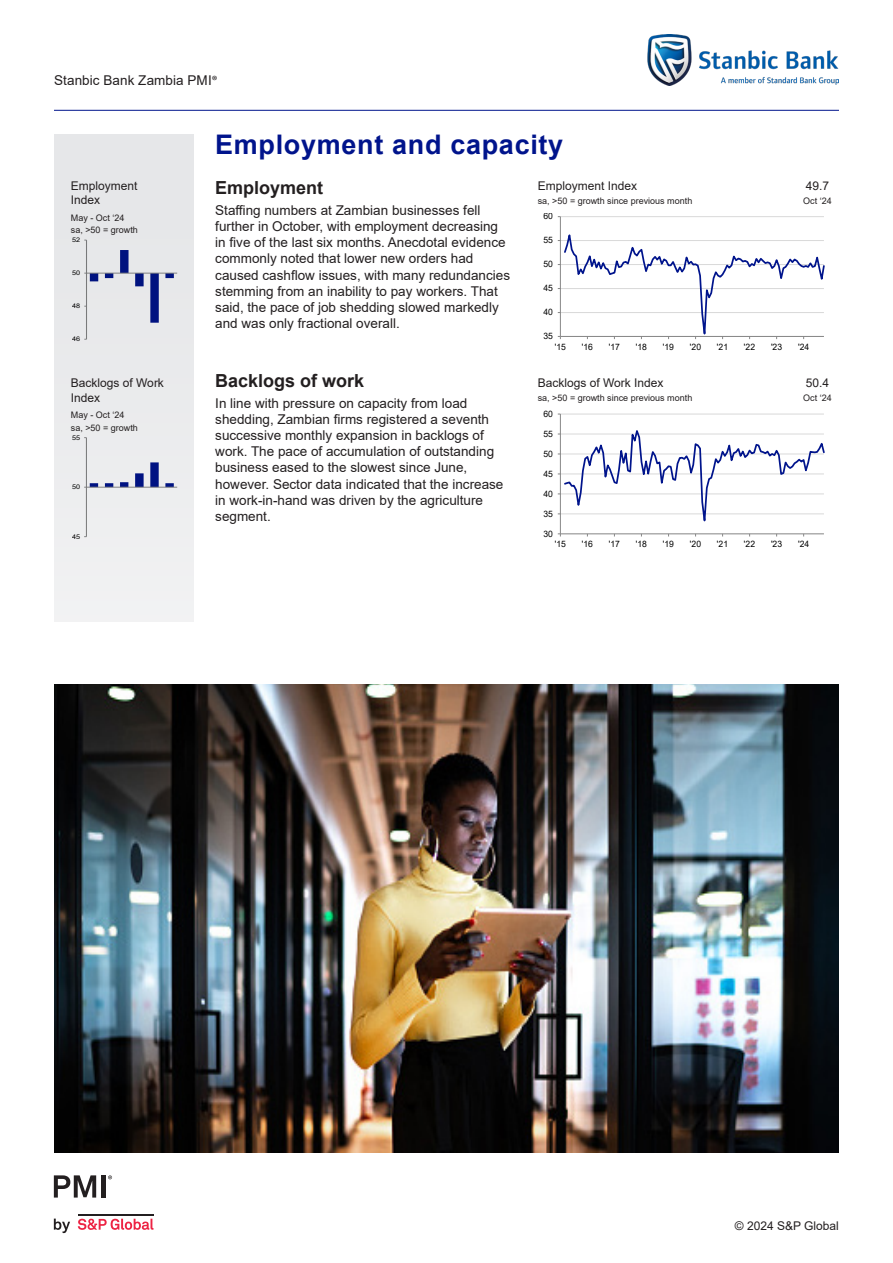
<style>
.page{position:relative;width:893px;height:1263px;background:#fff}
.page>*{position:absolute;margin:0;border:0;box-sizing:border-box;transform-origin:0 0}
.Section_header{font:700 27px "Arial";letter-spacing:.025em;color:#00148c}
.Subheader{font:700 18px "Arial";color:#231f20}
.Body_copy{font:13.5px/16.2px "Arial";color:#231f20}
.Bar_title{font:12px/14.4px "Arial";color:#231f20}
.Chart_title{font:12px "Arial";color:#231f20}
.Latest_figure{font:12px "Arial";color:#231f20}
.Axis_title{font:9px "Arial";color:#231f20}
.Last_six_months{font:9px "Arial";color:#231f20}
.Latest_month{font:9px "Arial";color:#231f20}
.t1{font:8.85px "Arial";color:#000}
.t2{font:6.45px "Arial";color:#000;scale:1.12 1}
.t3{font:6.3px "Arial";color:#000;scale:1.15 1}
.s1{font-family:"Myriad Pro"}
</style>
<div class="page">
<hr style="left:54px;top:110px;width:785px;height:1px;background:#00148c">
<img style="left:648px;top:34px;width:191px;height:51px">
<div style="left:54px;top:134px;width:140px;height:488px;background:#e6e7e9"></div>
<hr style="left:560px;top:216px;width:264px;height:1px;background:#d9d9d9">
<hr style="left:560px;top:217px;width:1px;height:119px;background:#868686">
<svg style="left:558px;top:226px;width:266px;height:113px"></svg>
<hr style="left:86px;top:240px;width:1px;height:99px;background:#868686">
<svg style="left:84px;top:250px;width:90px;height:73px"></svg>
<hr style="left:87px;top:273px;width:90px;height:1px;background:#868686">
<hr style="left:560px;top:414px;width:264px;height:1px;background:#d9d9d9">
<hr style="left:560px;top:414px;width:1px;height:120px;background:#868686">
<svg style="left:558px;top:425px;width:266px;height:111px"></svg>
<hr style="left:86px;top:438px;width:1px;height:99px;background:#868686">
<svg style="left:84px;top:462px;width:90px;height:26px"></svg>
<hr style="left:86px;top:487px;width:91px;height:1px;background:#868686">
<img style="left:54px;top:685px;width:785px;height:467px">
<svg style="left:54px;top:1218px;width:16px;height:15px"></svg>
<svg style="left:78px;top:1218px;width:75px;height:12px"></svg>
<hr style="left:78px;top:1213px;width:75px;height:2px;background:#231f20">
<svg style="left:54px;top:1175px;width:42px;height:22px"></svg>
<div style="left:101px;top:1175px;width:5px;height:22px;background:#231f20"></div>
<svg style="left:108px;top:1175px;width:4px;height:4px"></svg>
<p class="Body_copy" style="left:54px;top:72px;width:165px">Stanbic Bank Zambia PMI<span class="s1">®</span></p>
<p class="Section_header" style="left:215px;top:126px;width:349px">Employment and capacity</p>
<p class="Bar_title" style="left:71px;top:178px;width:68px">Employment<br>Index</p>
<p class="Last_six_months" style="left:71px;top:211px;width:55px">May - Oct ‘24</p>
<p class="Axis_title" style="left:71px;top:224px;width:69px">sa, &gt;50 = growth</p>
<p class="t3" style="left:72px;top:236px;width:9px">52</p>
<p class="t3" style="left:72px;top:269px;width:9px">50</p>
<p class="t3" style="left:72px;top:302px;width:9px">48</p>
<p class="t3" style="left:72px;top:335px;width:9px">46</p>
<p class="Subheader" style="left:215px;top:175px;width:110px">Employment</p>
<p class="Body_copy" style="left:215px;top:202px;width:296px">Staffing numbers at Zambian businesses fell further in October, with employment decreasing in five of the last six months. Anecdotal evidence commonly noted that lower new orders had caused cashflow issues, with many redundancies stemming from an inability to pay workers. That said, the pace of job shedding slowed markedly and was only fractional overall.</p>
<p class="Chart_title" style="left:538px;top:177px;width:101px">Employment Index</p>
<p class="Axis_title" style="left:538px;top:194px;width:156px">sa, &gt;50 = growth since previous month</p>
<p class="t1" style="left:543px;top:210px;width:11px">60</p>
<p class="t1" style="left:543px;top:234px;width:11px">55</p>
<p class="t1" style="left:543px;top:258px;width:11px">50</p>
<p class="t1" style="left:543px;top:282px;width:11px">45</p>
<p class="t1" style="left:543px;top:306px;width:11px">40</p>
<p class="t1" style="left:543px;top:330px;width:11px">35</p>
<p class="Latest_figure" style="left:806px;top:177px;width:25px">49.7</p>
<p class="Latest_month" style="left:803px;top:194px;width:30px">Oct ‘24</p>
<p class="t1" style="left:555px;top:341px;width:13px">'15</p>
<p class="t1" style="left:582px;top:341px;width:13px">'16</p>
<p class="t1" style="left:609px;top:341px;width:13px">'17</p>
<p class="t1" style="left:636px;top:341px;width:13px">'18</p>
<p class="t1" style="left:663px;top:341px;width:13px">'19</p>
<p class="t1" style="left:690px;top:341px;width:13px">'20</p>
<p class="t1" style="left:717px;top:341px;width:13px">'21</p>
<p class="t1" style="left:744px;top:341px;width:13px">'22</p>
<p class="t1" style="left:771px;top:341px;width:13px">'23</p>
<p class="t1" style="left:798px;top:341px;width:13px">'24</p>
<p class="Bar_title" style="left:71px;top:376px;width:95px">Backlogs of Work<br>Index</p>
<p class="Last_six_months" style="left:71px;top:409px;width:55px">May - Oct ‘24</p>
<p class="Axis_title" style="left:71px;top:421px;width:69px">sa, &gt;50 = growth</p>
<p class="t2" style="left:72px;top:433px;width:9px">55</p>
<p class="t2" style="left:72px;top:482px;width:9px">50</p>
<p class="Subheader" style="left:215px;top:368px;width:151px">Backlogs of work</p>
<p class="Body_copy" style="left:215px;top:395px;width:290px">In line with pressure on capacity from load shedding, Zambian firms registered a seventh successive monthly expansion in backlogs of work. The pace of accumulation of outstanding business eased to the slowest since June, however. Sector data indicated that the increase in work-in-hand was driven by the agriculture segment.</p>
<p class="Chart_title" style="left:538px;top:375px;width:127px">Backlogs of Work Index</p>
<p class="Axis_title" style="left:538px;top:392px;width:156px">sa, &gt;50 = growth since previous month</p>
<p class="t1" style="left:543px;top:408px;width:11px">60</p>
<p class="t1" style="left:543px;top:427px;width:11px">55</p>
<p class="t1" style="left:543px;top:447px;width:11px">50</p>
<p class="t1" style="left:543px;top:467px;width:11px">45</p>
<p class="t1" style="left:543px;top:487px;width:11px">40</p>
<p class="t1" style="left:543px;top:507px;width:11px">35</p>
<p class="Latest_figure" style="left:806px;top:375px;width:25px">50.4</p>
<p class="Latest_month" style="left:803px;top:392px;width:30px">Oct ‘24</p>
<p class="t2" style="left:72px;top:532px;width:9px">45</p>
<p class="t1" style="left:543px;top:527px;width:11px">30</p>
<p class="t1" style="left:555px;top:538px;width:13px">'15</p>
<p class="t1" style="left:582px;top:538px;width:13px">'16</p>
<p class="t1" style="left:609px;top:538px;width:13px">'17</p>
<p class="t1" style="left:636px;top:538px;width:13px">'18</p>
<p class="t1" style="left:663px;top:538px;width:13px">'19</p>
<p class="t1" style="left:690px;top:538px;width:13px">'20</p>
<p class="t1" style="left:717px;top:538px;width:13px">'21</p>
<p class="t1" style="left:744px;top:538px;width:13px">'22</p>
<p class="t1" style="left:771px;top:538px;width:13px">'23</p>
<p class="t1" style="left:798px;top:538px;width:13px">'24</p>
<p class="Bar_title" style="left:735px;top:1218px;width:106px">© 2024 S&amp;P Global</p>
</div>
